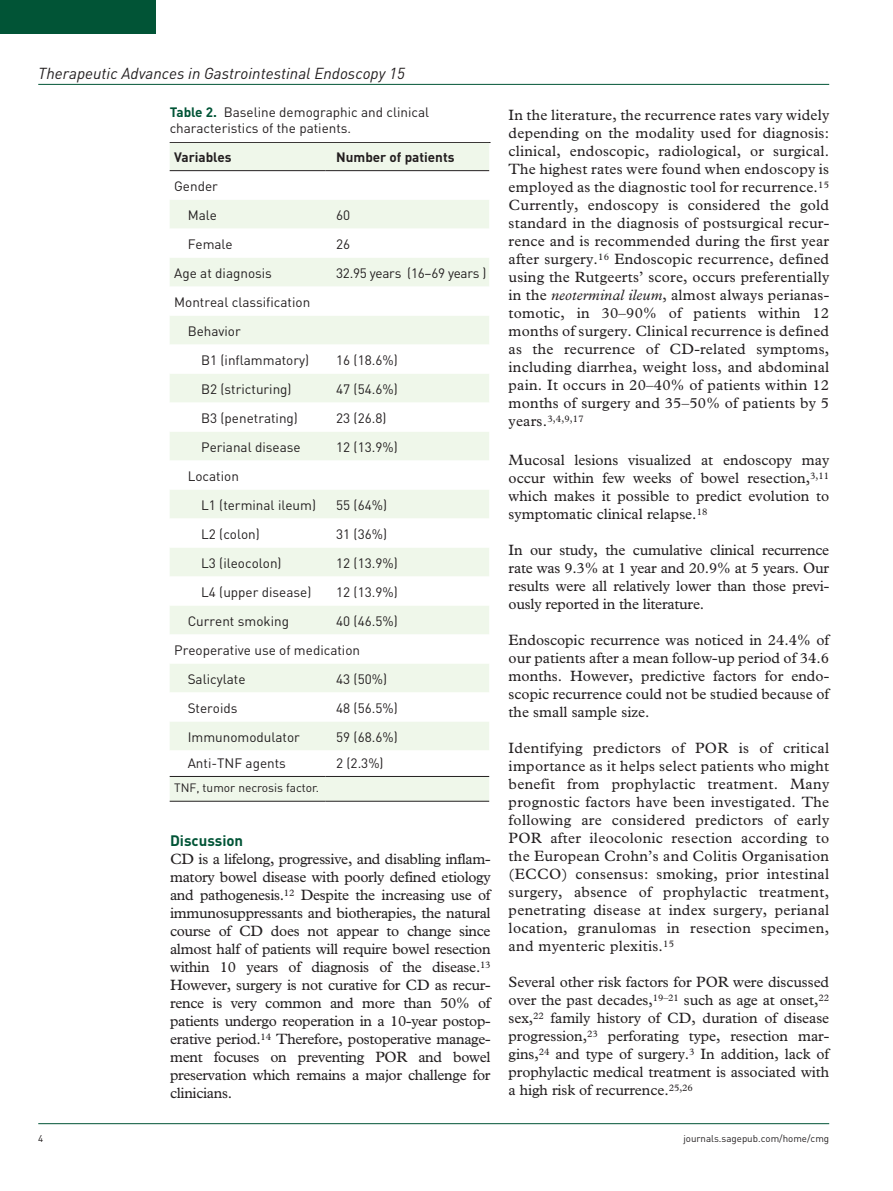
<style>
.page{position:relative;width:893px;height:1191px;background:#fff}
.page>*{position:absolute;margin:0;border:0;box-sizing:border-box;transform-origin:0 0}
.t1{font:italic 15.75px "DIN";color:#231f20}
.t2{font:15px/18px "Plantin Std";color:#231f20;text-align:justify}
.t3{font:700 15px "DIN";color:#015436}
.t4{font:13.5px/29px "DIN";color:#231f20}
.t5{font:700 13.5px "DIN";color:#231f20}
.t6{font:13.5px "DIN";letter-spacing:-.02em;color:#231f20}
.t7{font:12px "DIN";color:#231f20}
.t8{font:9.75px "DIN";color:#231f20}
.t9{font:9.75px "Plantin Std";color:#231f20}
.s1{font-weight:700;color:#015436}
.s2{font-style:italic}
.s3{font-size:15px}
</style>
<div class="page">
<hr style="left:38px;top:84px;width:791px;height:1px;background:#015436">
<hr style="left:38px;top:1123px;width:791px;height:1px;background:#015436">
<div style="left:0;top:0;width:155px;height:34px;background:#015436"></div>
<hr style="left:170px;top:142px;width:321px;height:1px;background:#231f20">
<div style="left:170px;top:143px;width:319px;height:658px;background:#eff7ea"></div>
<svg style="left:170px;top:171px;width:319px;height:605px"></svg>
<hr style="left:170px;top:170px;width:156px;height:1px;background:#231f20">
<hr style="left:326px;top:170px;width:163px;height:1px;background:#231f20">
<hr style="left:170px;top:776px;width:156px;height:1px;background:#231f20">
<hr style="left:326px;top:776px;width:163px;height:1px;background:#231f20">
<hr style="left:170px;top:801px;width:156px;height:1px;background:#231f20">
<hr style="left:326px;top:801px;width:163px;height:1px;background:#231f20">
<p class="t1" style="left:38px;top:63px;width:368px">Therapeutic Advances in Gastrointestinal Endoscopy 15</p>
<p class="t4" style="left:170px;top:104px;width:261px;line-height:15.8px"><span class="s1">Table 2.</span> Baseline demographic and clinical characteristics of the patients.</p>
<p class="t5" style="left:174px;top:148px;width:59px">Variables</p>
<p class="t5" style="left:336px;top:148px;width:120px">Number of patients</p>
<p class="t4" style="left:174px;top:171px;width:45px;text-align:right">Gender<br>Male</p>
<p class="t4" style="left:336px;top:200px;width:16px">60</p>
<p class="t4" style="left:188px;top:229px;width:47px">Female</p>
<p class="t4" style="left:336px;top:229px;width:16px">26</p>
<p class="t4" style="left:174px;top:258px;width:99px">Age at diagnosis</p>
<p class="t6" style="left:336px;top:264px;width:152px">32.95 years (16–69 years )</p>
<p class="t4" style="left:188px;top:287px;width:124px;text-indent:-14px">Montreal classification<br>Behavior</p>
<p class="t4" style="left:201px;top:345px;width:110px">B1 (inflammatory)</p>
<p class="t4" style="left:336px;top:345px;width:63px">16 (18.6%)</p>
<p class="t4" style="left:201px;top:374px;width:92px">B2 (stricturing)</p>
<p class="t4" style="left:336px;top:374px;width:63px">47 (54.6%)</p>
<p class="t4" style="left:201px;top:403px;width:98px">B3 (penetrating)</p>
<p class="t4" style="left:336px;top:403px;width:52px">23 (26.8)</p>
<p class="t4" style="left:201px;top:432px;width:101px">Perianal disease</p>
<p class="t4" style="left:336px;top:432px;width:63px">12 (13.9%)</p>
<p class="t4" style="left:201px;top:461px;width:116px;text-indent:-14px">Location<br>L1 (terminal ileum)</p>
<p class="t4" style="left:336px;top:490px;width:52px">55 (64%)</p>
<p class="t4" style="left:201px;top:519px;width:60px">L2 (colon)</p>
<p class="t4" style="left:336px;top:519px;width:52px">31 (36%)</p>
<p class="t4" style="left:201px;top:548px;width:82px">L3 (ileocolon)</p>
<p class="t4" style="left:336px;top:548px;width:63px">12 (13.9%)</p>
<p class="t4" style="left:201px;top:577px;width:112px">L4 (upper disease)</p>
<p class="t4" style="left:336px;top:577px;width:63px">12 (13.9%)</p>
<p class="t4" style="left:188px;top:606px;width:103px">Current smoking</p>
<p class="t4" style="left:336px;top:606px;width:63px">40 (46.5%)</p>
<p class="t4" style="left:174px;top:635px;width:187px">Preoperative use of medication</p>
<p class="t4" style="left:188px;top:664px;width:59px">Salicylate</p>
<p class="t4" style="left:336px;top:664px;width:52px">43 (50%)</p>
<p class="t4" style="left:188px;top:693px;width:51px">Steroids</p>
<p class="t4" style="left:336px;top:693px;width:63px">48 (56.5%)</p>
<p class="t4" style="left:188px;top:722px;width:114px">Immunomodulator</p>
<p class="t4" style="left:336px;top:722px;width:63px">59 (68.6%)</p>
<p class="t4" style="left:188px;top:748px;width:100px">Anti-TNF agents</p>
<p class="t4" style="left:336px;top:748px;width:49px">2 (2.3%)</p>
<p class="t7" style="left:174px;top:780px;width:146px">TNF, tumor necrosis factor.</p>
<p class="t3" style="left:170px;top:831px;width:75px">Discussion</p>
<p class="t2" style="left:170px;top:850px;width:322px">CD is a lifelong, progressive, and disabling inflam&shy;matory bowel disease with poorly defined etiology and pathogenesis.<sup>12</sup> Despite the increasing use of immunosuppressants and biotherapies, the natural course of CD does not appear to change since almost half of patients will require bowel resection within 10 years of diagnosis of the disease.<sup>13<br></sup>However, surgery is not curative for CD as recur&shy;rence is very common and more than 50% of patients undergo reoperation in a 10-year postop&shy;erative period.<sup>14</sup> Therefore, postoperative manage&shy;ment focuses on preventing POR and bowel preservation which remains a major challenge for clinicians.</p>
<p class="t2" style="left:509px;top:106px;width:322px">In the literature, the recurrence rates vary widely depending on the modality used for diagnosis: clinical, endoscopic, radiological, or surgical.<br>The highest rates were found when endoscopy is employed as the diagnostic tool for recurrence.<sup>15<br></sup>Currently, endoscopy is considered the gold standard in the diagnosis of postsurgical recur&shy;rence and is recommended during the first year after surgery.<sup>16</sup> Endoscopic recurrence, defined using the Rutgeerts’ score, occurs preferentially in the <span class="s2">neoterminal ileum</span>, almost always perianas&shy;tomotic, in 30–90% of patients within 12 months of surgery. Clinical recurrence is defined as the recurrence of CD-related symptoms, including diarrhea, weight loss, and abdominal pain. It occurs in 20–40% of patients within 12 months of surgery and 35–50% of patients by 5</p>
<p class="t9" style="left:509px;top:413px;width:77px"><span class="s3">years.</span>3,4,9,17</p>
<p class="t2" style="left:509px;top:451px;width:322px">Mucosal lesions visualized at endoscopy may occur within few weeks of bowel resection,<sup>3,11 </sup>which makes it possible to predict evolution to symptomatic clinical relapse.<sup>18</sup></p>
<p class="t2" style="left:509px;top:541px;width:322px">In our study, the cumulative clinical recurrence rate was 9.3% at 1 year and 20.9% at 5 years. Our results were all relatively lower than those previ&shy;ously reported in the literature.</p>
<p class="t2" style="left:509px;top:631px;width:322px">Endoscopic recurrence was noticed in 24.4% of our patients after a mean follow-up period of 34.6 months. However, predictive factors for endo&shy;scopic recurrence could not be studied because of the small sample size.</p>
<p class="t2" style="left:509px;top:739px;width:322px">Identifying predictors of POR is of critical importance as it helps select patients who might benefit from prophylactic treatment. Many prognostic factors have been investigated. The following are considered predictors of early POR after ileocolonic resection according to the European Crohn’s and Colitis Organisation (ECCO) consensus: smoking, prior intestinal surgery, absence of prophylactic treatment, penetrating disease at index surgery, perianal location, granulomas in resection specimen, and myenteric plexitis.<sup>15</sup></p>
<p class="t2" style="left:509px;top:973px;width:322px">Several other risk factors for POR were discussed over the past decades,<sup>19–21</sup> such as age at onset,<sup>22 </sup>sex,<sup>22</sup> family history of CD, duration of disease progression,<sup>23</sup> perforating type, resection mar&shy;gins,<sup>24</sup> and type of surgery.<sup>3</sup> In addition, lack of prophylactic medical treatment is associated with a high risk of recurrence.<sup>25,26</sup></p>
<p class="t8" style="left:38px;top:1132px;width:7px">4</p>
<p class="t8" style="left:683px;top:1132px;width:147px">journals.sagepub.com/home/cmg</p>
</div>
